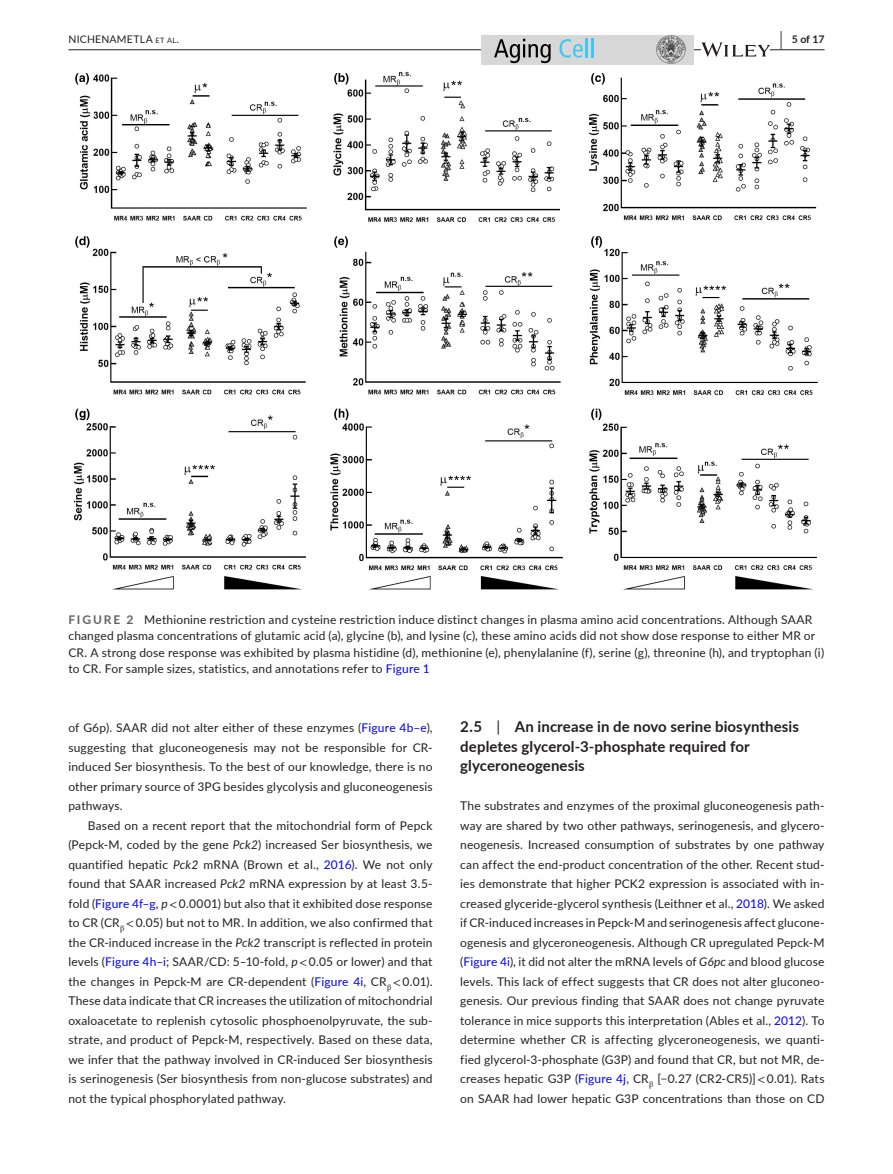
<style>
.page{position:relative;width:893px;height:1174px;background:#fff}
.page>*{position:absolute;margin:0;border:0;box-sizing:border-box;transform-origin:0 0}
.t1{font:700 15px/19.5px "Lato";letter-spacing:.005em;color:#231f20}
.t2{font:12px/19.5px "Lato";letter-spacing:.015em;color:#231f20;text-align:justify}
.t3{font:10.5px "Lato";letter-spacing:.02em;color:#231f20}
.t4{font:700 10.5px "Lato";color:#231f20}
.s1{font-size:7.35px}
.s2{font-size:19.5px}
.s3{font-weight:700;color:#636366}
.s4{color:#00f}
.s5{font-style:italic}
.s6{font-family:"STIX"}
.s7{font-weight:400}
</style>
<div class="page">
<hr style="left:68px;top:49px;width:756px;height:1px;background:#231f20">
<div style="left:481px;top:35px;width:213px;height:29px;background:#d7d7d7"></div>
<svg style="left:494px;top:39px;width:57px;height:24px"></svg>
<svg style="left:559px;top:39px;width:24px;height:19px"></svg>
<hr style="left:585px;top:38px;width:3px;height:19px;background:#40c8f4">
<svg style="left:591px;top:38px;width:2px;height:19px"></svg>
<img style="left:657px;top:35px;width:28px;height:29px">
<svg style="left:701px;top:42px;width:69px;height:15px"></svg>
<img style="left:74px;top:71px;width:744px;height:519px">
<p class="t3" style="left:68px;top:31px;width:112px">NICHENAMETLA <span class="s1">et al</span>.</p>
<p class="t4" style="left:780px;top:31px;width:46px"><span class="s2">|</span> 5 of 17</p>
<p class="t2" style="left:68px;top:610px;width:757px;line-height:16.5px;text-align:left"><span class="s3">FIGURE 2</span> Methionine restriction and cysteine restriction induce distinct changes in plasma amino acid concentrations. Although SAAR changed plasma concentrations of glutamic acid (a), glycine (b), and lysine (c), these amino acids did not show dose response to either MR or CR. A strong dose response was exhibited by plasma histidine (d), methionine (e), phenylalanine (f), serine (g), threonine (h), and tryptophan (i) to CR. For sample sizes, statistics, and annotations refer to <span class="s4">Figure 1</span></p>
<p class="t2" style="left:68px;top:717px;width:366px">of G6p). SAAR did not alter either of these enzymes (<span class="s4">Figure 4b–e</span>), suggesting that gluconeogenesis may not be responsible for CR&shy;induced Ser biosynthesis. To the best of our knowledge, there is no other primary source of 3PG besides glycolysis and gluconeogenesis pathways.</p>
<p class="t2" style="left:68px;top:815px;width:366px;text-indent:20px">Based on a recent report that the mitochondrial form of Pepck (Pepck-M, coded by the gene <span class="s5">Pck2</span>) increased Ser biosynthesis, we quantified hepatic <span class="s5">Pck2</span> mRNA (Brown et al., <span class="s4">2016</span>). We not only found that SAAR increased <span class="s5">Pck2</span> mRNA expression by at least 3.5- fold (<span class="s4">Figure 4f–g</span>, <span class="s5">p</span><span class="s6">&lt;</span> 0.0001) but also that it exhibited dose response to CR (CR<sub>β</sub> <span class="s6">&lt;</span> 0.05) but not to MR. In addition, we also confirmed that the CR-induced increase in the <span class="s5">Pck2</span> transcript is reflected in protein levels (<span class="s4">Figure 4h–i</span>; SAAR/CD: 5–10-fold, <span class="s5">p</span><span class="s6">&lt;</span> 0.05 or lower) and that the changes in Pepck-M are CR-dependent (<span class="s4">Figure 4i</span>, CR<sub>β</sub> <span class="s6">&lt;</span> 0.01).<br>These data indicate that CR increases the utilization of mitochondrial oxaloacetate to replenish cytosolic phosphoenolpyruvate, the sub&shy;strate, and product of Pepck-M, respectively. Based on these data, we infer that the pathway involved in CR-induced Ser biosynthesis is serinogenesis (Ser biosynthesis from non-glucose substrates) and not the typical phosphorylated pathway.</p>
<p class="t1" style="left:460px;top:716px;width:340px">2.5 <span class="s7">|</span> An increase in de novo serine biosynthesis depletes glycerol-3-phosphate required for glyceroneogenesis</p>
<p class="t2" style="left:460px;top:795px;width:366px">The substrates and enzymes of the proximal gluconeogenesis path&shy;way are shared by two other pathways, serinogenesis, and glycero&shy;neogenesis. Increased consumption of substrates by one pathway can affect the end-product concentration of the other. Recent stud&shy;ies demonstrate that higher PCK2 expression is associated with in&shy;creased glyceride-glycerol synthesis (Leithner et al., <span class="s4">2018</span>). We asked if CR-induced increases in Pepck-M and serinogenesis affect glucone&shy;ogenesis and glyceroneogenesis. Although CR upregulated Pepck-M (<span class="s4">Figure 4i</span>), it did not alter the mRNA levels of <span class="s5">G6pc</span> and blood glucose levels. This lack of effect suggests that CR does not alter gluconeo&shy;genesis. Our previous finding that SAAR does not change pyruvate tolerance in mice supports this interpretation (Ables et al., <span class="s4">2012</span>). To determine whether CR is affecting glyceroneogenesis, we quanti&shy;fied glycerol-3-phosphate (G3P) and found that CR, but not MR, de&shy;creases hepatic G3P (<span class="s4">Figure 4j</span>, CR<sub>β</sub> [−0.27 (CR2-CR5)] <span class="s6">&lt;</span> 0.01). Rats on SAAR had lower hepatic G3P concentrations than those on CD</p>
</div>
